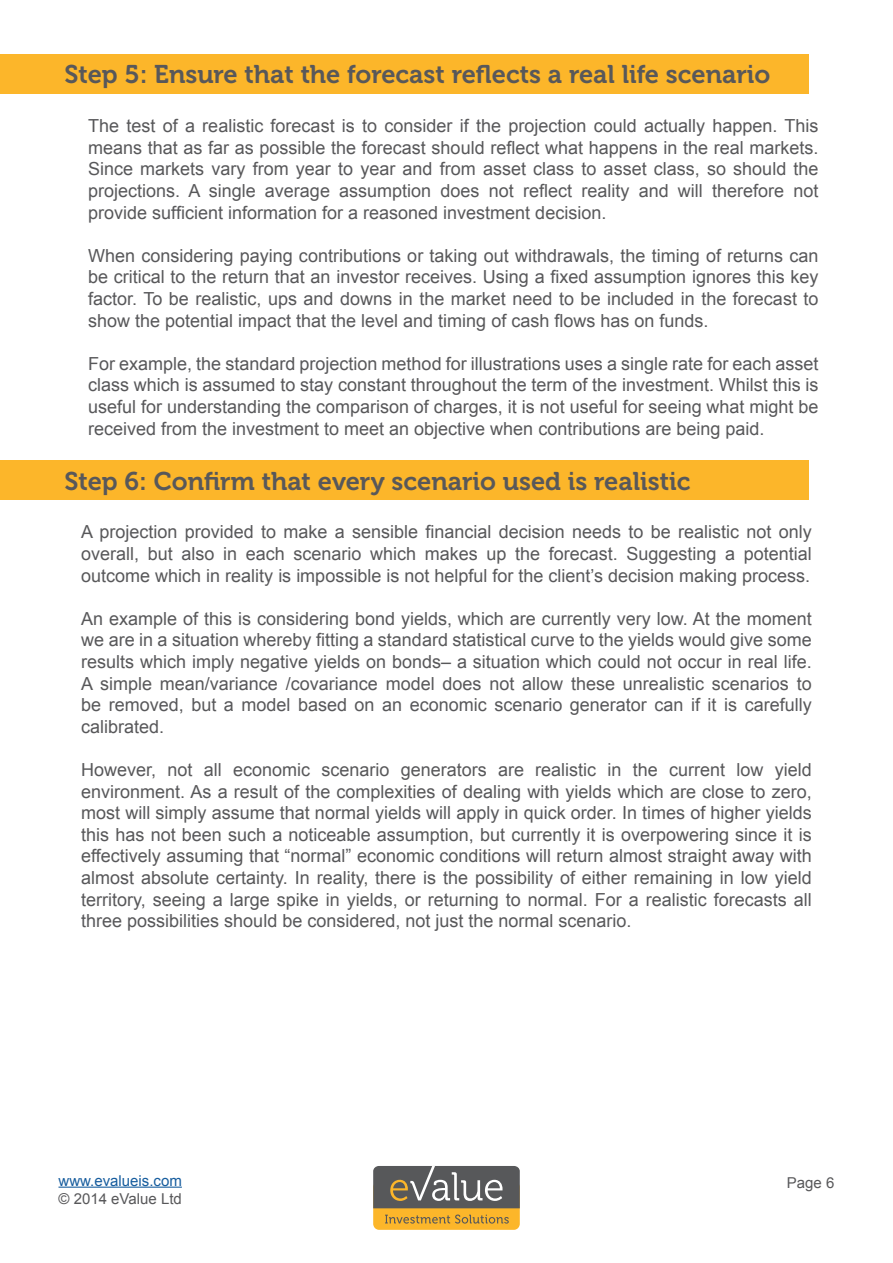
<style>
.page{position:relative;width:893px;height:1263px;background:#fff}
.page>*{position:absolute;margin:0;border:0;box-sizing:border-box;transform-origin:0 0}
.t1{font:25.5px "Museo 700";color:#58585a}
.t2{font:18px/21.6px "Arial";color:#58585a;text-align:justify}
.t3{font:15px "Arial";color:#58585a}
.t4{font:15px "Arial";color:#175d9e}
</style>
<div class="page">
<div style="left:373px;top:1181px;width:147px;height:49px;background:#fcb62a;border-radius:6px"></div>
<svg style="left:385px;top:1214px;width:124px;height:9px"></svg>
<svg style="left:373px;top:1166px;width:147px;height:42px;background:#6e6d6b"></svg>
<hr style="left:58px;top:1186px;width:124px;height:2px;background:#175d9e">
<div style="left:0;top:460px;width:808px;height:40px;background:#fcb62a"></div>
<div style="left:0;top:54px;width:808px;height:40px;background:#fcb62a"></div>
<p class="t1" style="left:64px;top:60px;width:707px">Step 5: Ensure that the forecast reflects a real life scenario</p>
<p class="t2" style="left:88px;top:115px;width:732px">The test of a realistic forecast is to consider if the projection could actually happen. This means that as far as possible the forecast should reflect what happens in the real markets.<br>Since markets vary from year to year and from asset class to asset class, so should the projections. A single average assumption does not reflect reality and will therefore not provide sufficient information for a reasoned investment decision.</p>
<p class="t2" style="left:88px;top:245px;width:732px">When considering paying contributions or taking out withdrawals, the timing of returns can be critical to the return that an investor receives. Using a fixed assumption ignores this key factor. To be realistic, ups and downs in the market need to be included in the forecast to show the potential impact that the level and timing of cash flows has on funds.</p>
<p class="t2" style="left:88px;top:353px;width:732px">For example, the standard projection method for illustrations uses a single rate for each asset class which is assumed to stay constant throughout the term of the investment. Whilst this is useful for understanding the comparison of charges, it is not useful for seeing what might be received from the investment to meet an objective when contributions are being paid.</p>
<p class="t1" style="left:64px;top:466px;width:627px">Step 6: Confirm that every scenario used is realistic</p>
<p class="t2" style="left:81px;top:521px;width:732px">A projection provided to make a sensible financial decision needs to be realistic not only overall, but also in each scenario which makes up the forecast. Suggesting a potential outcome which in reality is impossible is not helpful for the client’s decision making process.</p>
<p class="t2" style="left:81px;top:608px;width:732px">An example of this is considering bond yields, which are currently very low. At the moment we are in a situation whereby fitting a standard statistical curve to the yields would give some results which imply negative yields on bonds– a situation which could not occur in real life.<br>A simple mean/variance /covariance model does not allow these unrealistic scenarios to be removed, but a model based on an economic scenario generator can if it is carefully calibrated.</p>
<p class="t2" style="left:81px;top:759px;width:732px">However, not all economic scenario generators are realistic in the current low yield environment. As a result of the complexities of dealing with yields which are close to zero, most will simply assume that normal yields will apply in quick order. In times of higher yields this has not been such a noticeable assumption, but currently it is overpowering since it is effectively assuming that “normal” economic conditions will return almost straight away with almost absolute certainty. In reality, there is the possibility of either remaining in low yield territory, seeing a large spike in yields, or returning to normal. For a realistic forecasts all three possibilities should be considered, not just the normal scenario.</p>
<p class="t4" style="left:58px;top:1170px;width:125px">www.evalueis.com</p>
<p class="t3" style="left:787px;top:1173px;width:49px">Page 6</p>
<p class="t3" style="left:58px;top:1188px;width:125px">© 2014 eValue Ltd</p>
</div>
